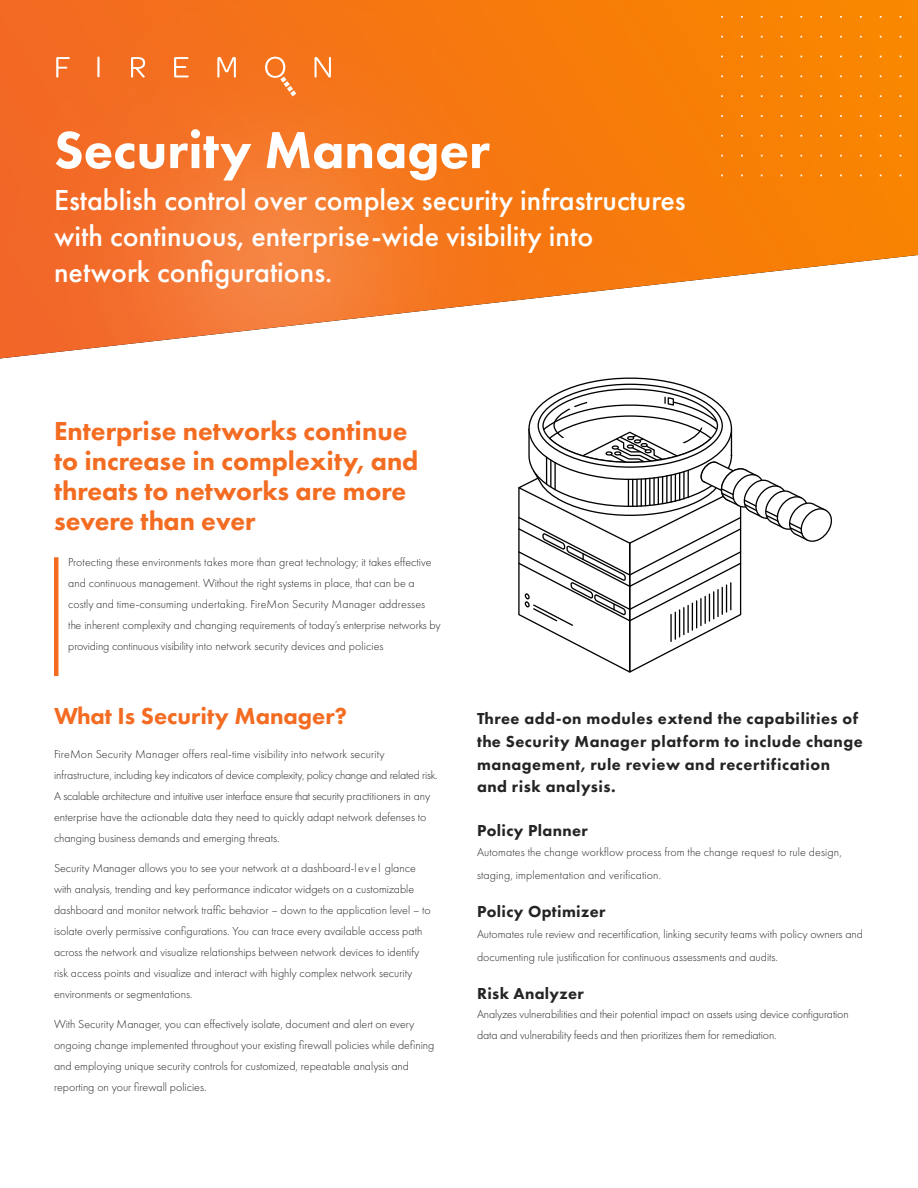
<style>
.page{position:relative;width:918px;height:1188px;background:#fff}
.page>*{position:absolute;margin:0;border:0;box-sizing:border-box;transform-origin:0 0}
.t1{font:800 54px "Futura PT";color:#fff}
.t2{font:500 30px/36px "Futura PT";color:#fff}
.t3{font:800 27px/30px "Futura PT";color:#f36c21}
.t4{font:800 24px "Futura PT";color:#f36c21}
.t5{font:800 16.5px/22.5px "Futura PT";letter-spacing:.03em;color:#242424}
.t6{font:300 12px/21px "Futura PT";color:#242424}
</style>
<div class="page">
<img style="left:0;top:0;width:918px;height:358px">
<hr style="left:54px;top:557px;width:4px;height:119px;background:#f36c21">
<div style="left:721px;top:16px;width:180px;height:160px;background:#f88302"></div>
<svg style="left:518px;top:377px;width:314px;height:296px"></svg>
<hr style="left:97px;top:57px;width:3px;height:20px;background:#fff">
<svg style="left:56px;top:57px;width:14px;height:21px"></svg>
<svg style="left:131px;top:57px;width:14px;height:21px"></svg>
<svg style="left:174px;top:57px;width:15px;height:20px"></svg>
<svg style="left:217px;top:57px;width:19px;height:21px"></svg>
<svg style="left:315px;top:57px;width:16px;height:21px"></svg>
<svg style="left:265px;top:57px;width:31px;height:39px"></svg>
<h1 class="t1" style="left:54px;top:116px;width:437px">Security Manager</h1>
<h2 class="t2" style="left:54px;top:182px;width:633px">Establish control over complex security infrastructures with continuous, enterprise-wide visibility into network configurations.</h2>
<h3 class="t3" style="left:54px;top:416px;width:366px">Enterprise networks continue to increase in complexity, and threats to networks are more severe than ever</h3>
<p class="t6" style="left:68px;top:552px;width:374px">Protecting these environments takes more than great technology; it takes effective and continuous management. Without the right systems in place, that can be a costly and time-consuming undertaking. FireMon Security Manager addresses the inherent complexity and changing requirements of today’s enterprise networks by providing continuous visibility into network security devices and policies</p>
<h3 class="t4" style="left:54px;top:700px;width:295px">What Is Security Manager?</h3>
<p class="t6" style="left:54px;top:744px;width:385px">FireMon Security Manager offers real-time visibility into network security infrastructure, including key indicators of device complexity, policy change and related risk.<br>A scalable architecture and intuitive user interface ensure that security practitioners in any enterprise have the actionable data they need to quickly adapt network defenses to changing business demands and emerging threats.</p>
<p class="t6" style="left:54px;top:858px;width:378px">Security Manager allows you to see your network at a dashboard-l ev e l glance with analysis, trending and key performance indicator widgets on a customizable dashboard and monitor network traffic behavior – down to the application level – to isolate overly permissive configurations. You can trace every available access path across the network and visualize relationships between network devices to identify risk access points and visualize and interact with highly complex network security environments or segmentations.</p>
<p class="t6" style="left:54px;top:1014px;width:382px">With Security Manager, you can effectively isolate, document and alert on every ongoing change implemented throughout your existing firewall policies while defining and employing unique security controls for customized, repeatable analysis and reporting on your firewall policies.</p>
<h3 class="t5" style="left:477px;top:707px;width:387px">Three add-on modules extend the capabilities of the Security Manager platform to include change management, rule review and recertification and risk analysis.</h3>
<h3 class="t5" style="left:477px;top:818px;width:112px">Policy Planner</h3>
<p class="t6" style="left:477px;top:841px;width:366px;line-height:22.5px">Automates the change workflow process from the change request to rule design, staging, implementation and verification.</p>
<h3 class="t5" style="left:477px;top:900px;width:130px">Policy Optimizer</h3>
<p class="t6" style="left:477px;top:923px;width:388px;line-height:22.5px">Automates rule review and recertification, linking security teams with policy owners and documenting rule justification for continuous assessments and audits.</p>
<h3 class="t5" style="left:477px;top:982px;width:108px">Risk Analyzer</h3>
<p class="t6" style="left:477px;top:1004px;width:373px">Analyzes vulnerabilities and their potential impact on assets using device configuration data and vulnerability feeds and then prioritizes them for remediation.</p>
</div>
